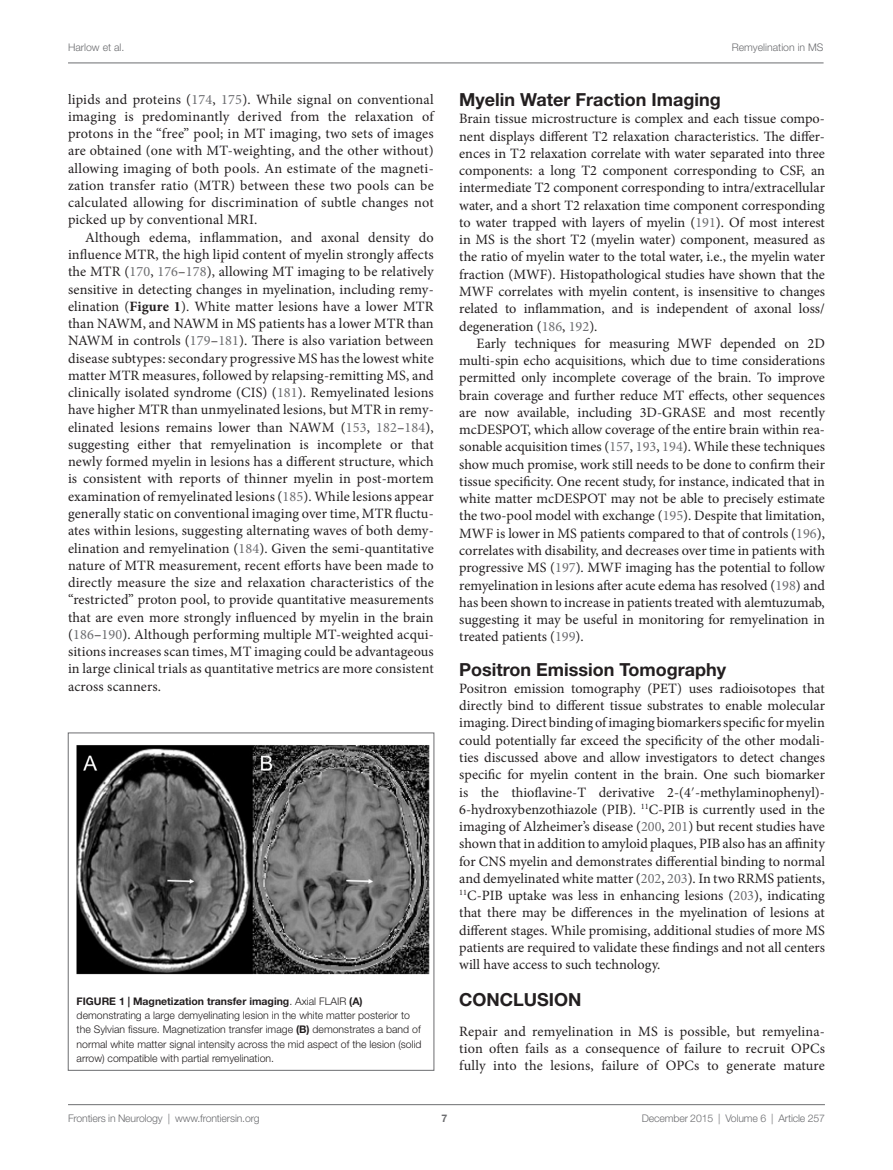
<style>
.page{position:relative;width:893px;height:1170px;background:#fff}
.page>*{position:absolute;margin:0;border:0;box-sizing:border-box;transform-origin:0 0}
.t1{font:700 18px "Helvetica Neue LT Std";color:#231f20}
.t2{font:14.25px/17.2px "Minion Pro";color:#231f20;text-align:justify}
.t3{font:300 10.5px/14.2px "Helvetica Neue LT Std";color:#231f20}
.t4{font:300 10.5px "Helvetica Neue LT Std";letter-spacing:-.015em;color:#6c6d70}
.t5{font:700 10.5px "Helvetica Neue LT Std";color:#6c6d70}
.s1{color:#6c6d70}
.s2{font-weight:700}
.s3{font-family:"STIX General"}
</style>
<div class="page">
<img style="left:77px;top:745px;width:353px;height:229px">
<hr style="left:68px;top:1104px;width:757px;height:1px;background:#6c6d70">
<hr style="left:68px;top:63px;width:756px;height:1px;background:#6c6d70">
<p class="t4" style="left:68px;top:41px;width:58px">Harlow et al.</p>
<p class="t4" style="left:732px;top:41px;width:93px">Remyelination in MS</p>
<p class="t2" style="left:68px;top:90px;width:367px">lipids and proteins (<span class="s1">174</span>, <span class="s1">175</span>). While signal on conventional imaging is predominantly derived from the relaxation of protons in the “free” pool; in MT imaging, two sets of images are obtained (one with MT-weighting, and the other without) allowing imaging of both pools. An estimate of the magneti&shy;zation transfer ratio (MTR) between these two pools can be calculated allowing for discrimination of subtle changes not picked up by conventional MRI.</p>
<p class="t2" style="left:68px;top:228px;width:367px;text-indent:17px">Although edema, inflammation, and axonal density do influence MTR, the high lipid content of myelin strongly affects the MTR (<span class="s1">170</span>, <span class="s1">176</span>–<span class="s1">178</span>), allowing MT imaging to be relatively sensitive in detecting changes in myelination, including remy&shy;elination (<span class="s2">Figure 1</span>). White matter lesions have a lower MTR than NAWM, and NAWM in MS patients has a lower MTR than NAWM in controls (<span class="s1">179</span>–<span class="s1">181</span>). There is also variation between disease subtypes: secondary progressive MS has the lowest white matter MTR measures, followed by relapsing-remitting MS, and clinically isolated syndrome (CIS) (<span class="s1">181</span>). Remyelinated lesions have higher MTR than unmyelinated lesions, but MTR in remy&shy;elinated lesions remains lower than NAWM (<span class="s1">153</span>, <span class="s1">182</span>–<span class="s1">184</span>), suggesting either that remyelination is incomplete or that newly formed myelin in lesions has a different structure, which is consistent with reports of thinner myelin in post-mortem examination of remyelinated lesions (<span class="s1">185</span>). While lesions appear generally static on conventional imaging over time, MTR fluctu&shy;ates within lesions, suggesting alternating waves of both demy&shy;elination and remyelination (<span class="s1">184</span>). Given the semi-quantitative nature of MTR measurement, recent efforts have been made to directly measure the size and relaxation characteristics of the “restricted” proton pool, to provide quantitative measurements that are even more strongly influenced by myelin in the brain (<span class="s1">186</span>–<span class="s1">190</span>). Although performing multiple MT-weighted acqui&shy;sitions increases scan times, MT imaging could be advantageous in large clinical trials as quantitative metrics are more consistent across scanners.</p>
<p class="t3" style="left:77px;top:993px;width:346px"><span class="s2">FIGURE 1 | Magnetization transfer imaging</span>. Axial FLAIR <span class="s2">(A) </span>demonstrating a large demyelinating lesion in the white matter posterior to the Sylvian fissure. Magnetization transfer image <span class="s2">(B)</span> demonstrates a band of normal white matter signal intensity across the mid aspect of the lesion (solid arrow) compatible with partial remyelination.</p>
<p class="t1" style="left:459px;top:88px;width:263px">Myelin Water Fraction Imaging</p>
<p class="t2" style="left:459px;top:110px;width:367px">Brain tissue microstructure is complex and each tissue compo&shy;nent displays different T2 relaxation characteristics. The differ&shy;ences in T2 relaxation correlate with water separated into three components: a long T2 component corresponding to CSF, an intermediate T2 component corresponding to intra/extracellular water, and a short T2 relaxation time component corresponding to water trapped with layers of myelin (<span class="s1">191</span>). Of most interest in MS is the short T2 (myelin water) component, measured as the ratio of myelin water to the total water, i.e., the myelin water fraction (MWF). Histopathological studies have shown that the MWF correlates with myelin content, is insensitive to changes related to inflammation, and is independent of axonal loss/ degeneration (<span class="s1">186</span>, <span class="s1">192</span>).</p>
<p class="t2" style="left:459px;top:334px;width:367px;text-indent:17px">Early techniques for measuring MWF depended on 2D multi-spin echo acquisitions, which due to time considerations permitted only incomplete coverage of the brain. To improve brain coverage and further reduce MT effects, other sequences are now available, including 3D-GRASE and most recently mcDESPOT, which allow coverage of the entire brain within rea&shy;sonable acquisition times (<span class="s1">157</span>, <span class="s1">193</span>, <span class="s1">194</span>). While these techniques show much promise, work still needs to be done to confirm their tissue specificity. One recent study, for instance, indicated that in white matter mcDESPOT may not be able to precisely estimate the two-pool model with exchange (<span class="s1">195</span>). Despite that limitation, MWF is lower in MS patients compared to that of controls (<span class="s1">196</span>), correlates with disability, and decreases over time in patients with progressive MS (<span class="s1">197</span>). MWF imaging has the potential to follow remyelination in lesions after acute edema has resolved (<span class="s1">198</span>) and has been shown to increase in patients treated with alemtuzumab, suggesting it may be useful in monitoring for remyelination in treated patients (<span class="s1">199</span>).</p>
<p class="t1" style="left:459px;top:658px;width:268px">Positron Emission Tomography</p>
<p class="t2" style="left:459px;top:679px;width:367px">Positron emission tomography (PET) uses radioisotopes that directly bind to different tissue substrates to enable molecular imaging. Direct binding of imaging biomarkers specific for myelin could potentially far exceed the specificity of the other modali&shy;ties discussed above and allow investigators to detect changes specific for myelin content in the brain. One such biomarker is the thioflavine-T derivative 2-(4<span class="s3">′</span>-methylaminophenyl)- 6-hydroxybenzothiazole (PIB). <sup>11</sup>C-PIB is currently used in the imaging of Alzheimer’s disease (<span class="s1">200</span>, <span class="s1">201</span>) but recent studies have shown that in addition to amyloid plaques, PIB also has an affinity for CNS myelin and demonstrates differential binding to normal and demyelinated white matter (<span class="s1">202</span>, <span class="s1">203</span>). In two RRMS patients, <sup>11</sup>C-PIB uptake was less in enhancing lesions (<span class="s1">203</span>), indicating that there may be differences in the myelination of lesions at different stages. While promising, additional studies of more MS patients are required to validate these findings and not all centers will have access to such technology.</p>
<p class="t1" style="left:459px;top:988px;width:124px">CONCLUSION</p>
<p class="t2" style="left:459px;top:1022px;width:367px">Repair and remyelination in MS is possible, but remyelina&shy;tion often fails as a consequence of failure to recruit OPCs fully into the lesions, failure of OPCs to generate mature</p>
<p class="t4" style="left:68px;top:1111px;width:193px">Frontiers in Neurology | www.frontiersin.org</p>
<p class="t5" style="left:441px;top:1111px;width:7px">7</p>
<p class="t4" style="left:642px;top:1111px;width:184px">December 2015 | Volume 6 | Article 257</p>
</div>
